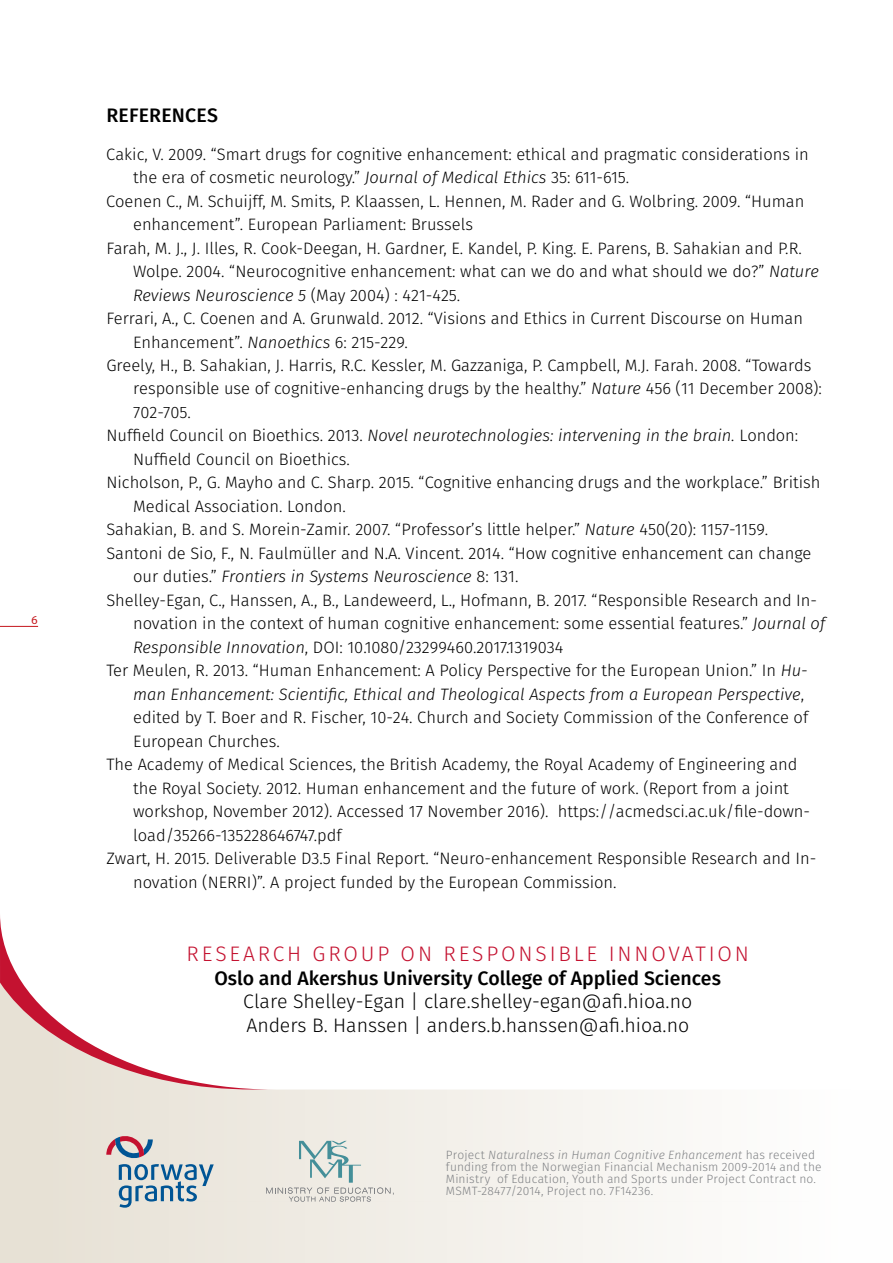
<style>
.page{position:relative;width:893px;height:1263px;background:#fff}
.page>*{position:absolute;margin:0;border:0;box-sizing:border-box;transform-origin:0 0}
.t1{font:300 21px "Fira Sans";letter-spacing:.135em;color:#c41230}
.t2{font:300 19.5px/23.4px "Fira Sans";color:#000}
.t3{font:500 19.5px "Fira Sans";color:#000}
.t4{font:300 16.5px "Fira Sans";color:#000}
.t5{font:italic 300 16.5px "Fira Sans";color:#000}
.t6{font:300 12px/12px "Fira Sans";letter-spacing:.015em;color:#808285}
.t7{font:12px "Myriad Pro";color:#c4161c}
.s1{font-style:italic}
.s2{font-style:normal}
</style>
<div class="page">
<hr style="left:0;top:626px;width:38px;height:1px;background:#c4161c">
<svg style="left:0;top:1089px;width:663px;height:112px;fill:#f1eee7"></svg>
<svg style="left:0;top:917px;width:253px;height:172px"></svg>
<div style="left:0;top:1201px;width:893px;height:62px;background:linear-gradient(to right,#e6e0d3,#fff)"></div>
<svg style="left:106px;top:1135px;width:108px;height:73px;background:#bdc3c8"></svg>
<svg style="left:266px;top:1141px;width:128px;height:60px;background:#dcdfd9"></svg>
<p class="t7" style="left:31px;top:613px;width:8px">6</p>
<p class="t3" style="left:106px;top:101px;width:12px">REFERENCES</p>
<p class="t4" style="left:106px;top:142px;width:704px">Cakic, V. 2009. “Smart drugs for cognitive enhancement: ethical and pragmatic considerations in</p>
<p class="t4" style="left:133px;top:166px;width:498px">the era of cosmetic neurology.” <span class="s1">Journal of Medical Ethics</span> 35: 611-615.</p>
<p class="t4" style="left:106px;top:189px;width:699px">Coenen C., M. Schuijff, M. Smits, P. Klaassen, L. Hennen, M. Rader and G. Wolbring. 2009. “Human</p>
<p class="t4" style="left:133px;top:213px;width:341px">enhancement”. European Parliament: Brussels</p>
<p class="t4" style="left:106px;top:236px;width:697px">Farah, M. J., J. Illes, R. Cook-Deegan, H. Gardner, E. Kandel, P. King. E. Parens, B. Sahakian and P.R.</p>
<p class="t4" style="left:133px;top:260px;width:687px">Wolpe. 2004. “Neurocognitive enhancement: what can we do and what should we do?” <span class="s1">Nature</span></p>
<p class="t5" style="left:133px;top:283px;width:329px">Reviews Neuroscience 5 <span class="s2">(May 2004) : 421-425.</span></p>
<p class="t4" style="left:106px;top:307px;width:698px">Ferrari, A., C. Coenen and A. Grunwald. 2012. “Visions and Ethics in Current Discourse on Human</p>
<p class="t4" style="left:133px;top:330px;width:276px">E nhancement”. <span class="s1">Nanoethics</span> 6: 215-229.</p>
<p class="t4" style="left:106px;top:354px;width:706px">Greely, H., B. Sahakian, J. Harris, R.C. Kessler, M. Gazzaniga, P. Campbell, M.J. Farah. 2008. “Towards</p>
<p class="t4" style="left:133px;top:377px;width:690px">responsible use of cognitive-enhancing drugs by the healthy.” <span class="s1">Nature</span> 456 (11 December 2008):</p>
<p class="t4" style="left:133px;top:401px;width:59px">702-705.</p>
<p class="t5" style="left:106px;top:424px;width:693px"><span class="s2">Nuffield Council on Bioethics. 2013.</span> Novel neurotechnologies: intervening in the brain. <span class="s2">London:</span></p>
<p class="t4" style="left:133px;top:448px;width:218px">Nuffield Council on Bioethics.</p>
<p class="t4" style="left:106px;top:471px;width:716px">Nicholson, P., G. Mayho and C. Sharp. 2015. “Cognitive enhancing drugs and the workplace.” B ritish</p>
<p class="t4" style="left:133px;top:495px;width:214px">Medical Association. London.</p>
<p class="t4" style="left:106px;top:518px;width:663px">Sahakian, B. and S. Morein-Zamir. 2007. “P rofessor’s little helper.” <span class="s1">Nature</span> 450(20): 1157-1159.</p>
<p class="t4" style="left:106px;top:541px;width:706px">Santoni de Sio, F., N. Faulmüller and N.A. Vincent. 2014. “How cognitive enhancement can change</p>
<p class="t5" style="left:133px;top:565px;width:387px"><span class="s2">our duties.”</span> Frontiers in Systems Neuroscience <span class="s2">8: 131.</span></p>
<p class="t4" style="left:106px;top:588px;width:712px">Shelley-Egan, C., Hanssen, A., B., Landeweerd, L., Hofmann, B. 2017. “Responsible Research and In-</p>
<p class="t4" style="left:133px;top:612px;width:694px">novation in the context of human cognitive enhancement: some essential features.” <span class="s1">Journal of</span></p>
<p class="t4" style="left:133px;top:635px;width:432px"><span class="s1">Responsible Innovation</span>, DO I: 10.1080/23299460.2017.1319034</p>
<p class="t4" style="left:106px;top:659px;width:703px">Ter Meulen, R. 2013. “Human Enhancement: A Policy Perspective for the European Union.” In <span class="s1">Hu-</span></p>
<p class="t5" style="left:133px;top:682px;width:672px">man Enhancement: Scientific, Ethical and Theological Aspects from a European Perspective<span class="s2">,</span></p>
<p class="t4" style="left:133px;top:706px;width:677px">edited by T. Boer and R. Fischer, 10-24. Church and Society Commission of the Conference of</p>
<p class="t4" style="left:133px;top:729px;width:148px">European Churches.</p>
<p class="t4" style="left:106px;top:753px;width:693px">The Academy of Medical Sciences, the British Academy, the Royal Academy of Engineering and</p>
<p class="t4" style="left:133px;top:776px;width:657px">the Royal Society. 2012. Human enhancement and the future of work. (Report from a joint</p>
<p class="t4" style="left:133px;top:800px;width:678px">workshop, November 2012). Accessed 17 November 2016). https://acmedsci.ac.uk/file-down-</p>
<p class="t4" style="left:133px;top:823px;width:210px">load/35266-135228646747.pdf</p>
<p class="t4" style="left:106px;top:847px;width:711px">Zwart, H. 2015. Deliverable D3.5 Final Report. “Neuro-enhancement Responsible Research and In-</p>
<p class="t4" style="left:133px;top:870px;width:85px">novation (NERR</p>
<p class="t4" style="left:247px;top:870px;width:371px">I)”. A project funded by the European Commission.</p>
<p class="t1" style="left:187px;top:939px;width:30px">Research</p>
<p class="t1" style="left:313px;top:939px;width:218px">Group on Responsi</p>
<p class="t1" style="left:558px;top:939px;width:187px">ble Innovation</p>
<p class="t3" style="left:214px;top:964px;width:508px">Oslo and Akershus University College of Applied Sciences</p>
<p class="t2" style="left:243px;top:991px;width:450px">Clare Shelley-Egan | clare.shelley-egan@afi.hioa.no<br>Anders B. Hanssen | anders.b.hanssen@afi.hioa.no</p>
<p class="t6" style="left:446px;top:1149px;width:377px">P roject <span class="s1">Naturalness in Human Cognitive Enhancement</span> has received funding from the Norwegian Financial Mechanism 2009-2014 and the Ministry of Education, Youth and Sports under Project Contract no.<br>MSMT-28477/2014, Project no. 7F14236.</p>
</div>
